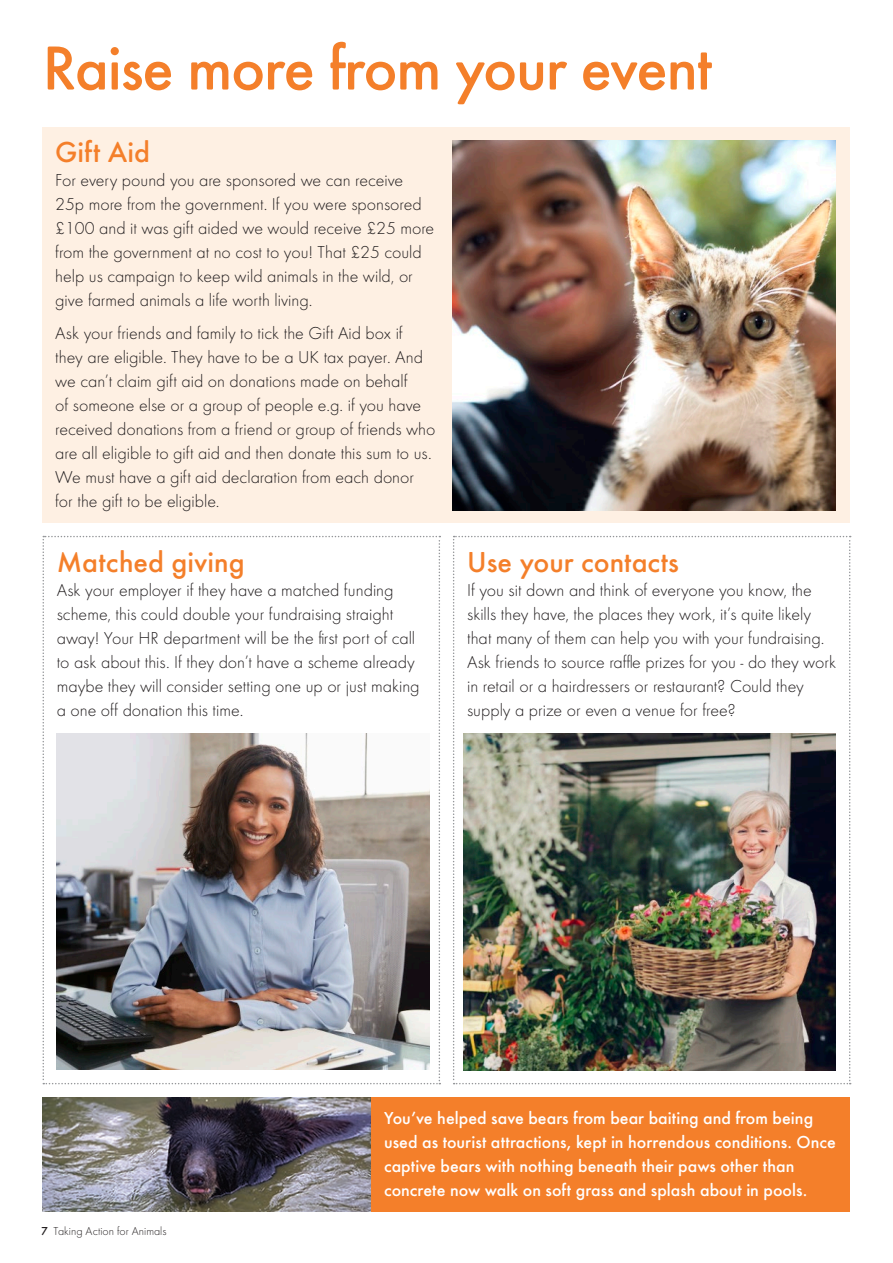
<style>
.page{position:relative;width:893px;height:1263px;background:#fff}
.page>*{position:absolute;margin:0;border:0;box-sizing:border-box;transform-origin:0 0}
.t1{font:500 64.5px "Futura Round";letter-spacing:-.02em;color:#f47f2a}
.t2{font:500 30px "Futura Round";color:#f47f2a}
.t3{font:300 18px/24px "Futura Round";color:#231f20}
.t4{font:500 18px/24px "Futura Round";color:#fff}
.t5{font:300 12px "Futura Round";color:#231f20}
.s1{font-weight:500}
</style>
<div class="page">
<svg style="left:43px;top:536px;width:397px;height:548px"></svg>
<svg style="left:453px;top:536px;width:398px;height:548px"></svg>
<div style="left:43px;top:128px;width:807px;height:395px;background:#fef0e3"></div>
<img style="left:453px;top:140px;width:383px;height:370px">
<img style="left:57px;top:733px;width:372px;height:337px">
<img style="left:463px;top:733px;width:373px;height:337px">
<img style="left:42px;top:1098px;width:329px;height:114px">
<div style="left:371px;top:1098px;width:479px;height:114px;background:#f47f2a"></div>
<p class="t1" style="left:43px;top:20px;width:671px">Raise more from your event</p>
<p class="t2" style="left:55px;top:130px;width:96px">Gift Aid</p>
<p class="t3" style="left:55px;top:168px;width:380px">For every pound you are sponsored we can receive 25p more from the government. If you were sponsored £100 and it was gift aided we would receive £25 more from the government at no cost to you! That £25 could help us campaign to keep wild animals in the wild, or give farmed animals a life worth living.</p>
<p class="t3" style="left:55px;top:320px;width:382px">Ask your friends and family to tick the Gift Aid box if<br>they are eligible. They have to be a UK tax payer. And we can’t claim gift aid on donations made on behalf<br>of someone else or a group of people e.g. if you have received donations from a friend or group of friends who are all eligible to gift aid and then donate this sum to us.<br>We must have a gift aid declaration from each donor for the gift to be eligible.</p>
<p class="t2" style="left:57px;top:540px;width:189px">Matched giving</p>
<p class="t3" style="left:57px;top:577px;width:364px">Ask your employer if they have a matched funding scheme, this could double your fundraising straight away! Your HR department will be the first port of call to ask about this. If they don’t have a scheme already maybe they will consider setting one up or just making a one off donation this time.</p>
<p class="t2" style="left:467px;top:540px;width:213px">Use your contacts</p>
<p class="t3" style="left:467px;top:577px;width:371px">If you sit down and think of everyone you know, the skills they have, the places they work, it’s quite likely that many of them can help you with your fundraising.<br>Ask friends to source raffle prizes for you - do they work in retail or a hairdressers or restaurant? Could they supply a prize or even a venue for free?</p>
<p class="t5" style="left:41px;top:1223px;width:127px"><span class="s1">7</span> Taking Action for Animals</p>
<p class="t4" style="left:384px;top:1104px;width:453px">You’ve helped save bears from bear baiting and from being used as tourist attractions, kept in horrendous conditions. Once captive bears with nothing beneath their paws other than concrete now walk on soft grass and splash about in pools.</p>
</div>
